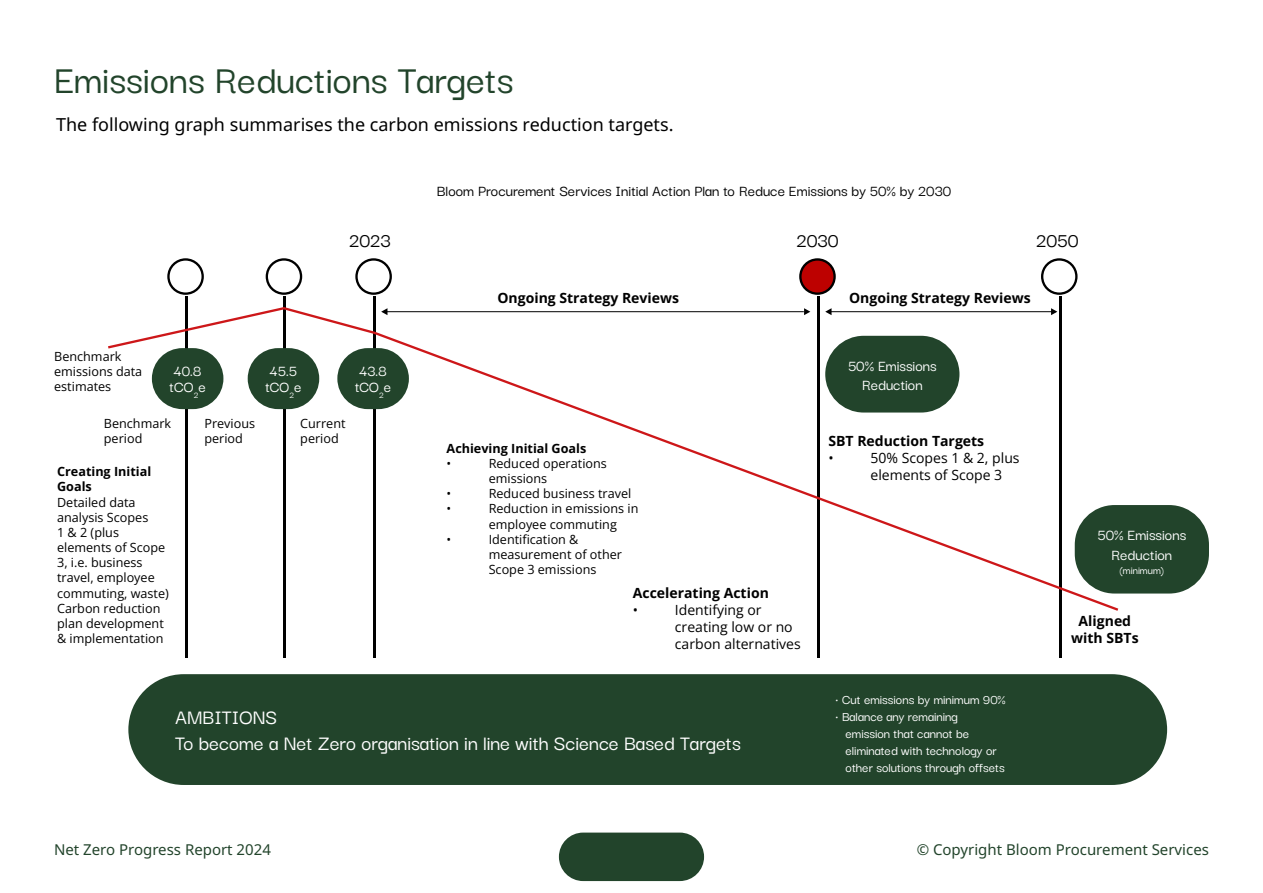
<style>
.page{position:relative;width:1263px;height:893px;background:#fff}
.page>*{position:absolute;margin:0;border:0;box-sizing:border-box;transform-origin:0 0}
.t1{font:500 42px "Darker Grotesque";color:#22442b}
.t2{font:500 22.05px/26.4px "Darker Grotesque";color:#fff}
.t3{font:500 21px "Darker Grotesque";color:#000}
.t4{font:18px "Noto Sans";color:#000}
.t5{font:500 16.35px "Darker Grotesque";color:#000}
.t6{font:500 16.35px/16.8px "Darker Grotesque";color:#fff}
.t7{font:15px "Noto Sans";color:#22442b}
.t8{font:500 14.1px/17px "Darker Grotesque";color:#fff}
.t9{font:700 13.95px/16.8px "Open Sans";color:#000;text-align:center}
.t10{font:13.95px/16.8px "Open Sans";color:#000}
.t11{font:12.6px/15.1px "Open Sans";color:#000}
.t12{font:700 12.6px/15.1px "Open Sans";color:#000}
.t13{font:500 11.7px "Darker Grotesque";color:#fff}
</style>
<div class="page">
<div style="left:128px;top:674px;width:1039px;height:111px;background:#22442b;border-radius:55px"></div>
<div style="left:355px;top:258px;width:37px;height:37px;border:2px solid #000;border-radius:50%"></div>
<div style="left:266px;top:258px;width:36px;height:37px;border:2px solid #000;border-radius:50%"></div>
<div style="left:167px;top:258px;width:37px;height:37px;border:2px solid #000;border-radius:50%"></div>
<div style="left:800px;top:259px;width:34px;height:35px;background:#bd0100;border-radius:50%"></div>
<div style="left:799px;top:258px;width:37px;height:37px;border:2px solid #000;border-radius:50%"></div>
<div style="left:1041px;top:258px;width:36px;height:37px;border:2px solid #000;border-radius:50%"></div>
<hr style="left:373px;top:296px;width:3px;height:362px;background:#000">
<hr style="left:283px;top:296px;width:3px;height:362px;background:#000">
<hr style="left:185px;top:296px;width:3px;height:362px;background:#000">
<hr style="left:817px;top:296px;width:2px;height:362px;background:#000">
<hr style="left:1059px;top:296px;width:2px;height:362px;background:#000">
<svg style="left:108px;top:306px;width:1013px;height:307px"></svg>
<div style="left:248px;top:348px;width:71px;height:61px;background:#22442b;border-radius:30px"></div>
<div style="left:337px;top:348px;width:72px;height:61px;background:#22442b;border-radius:30px"></div>
<div style="left:152px;top:348px;width:71px;height:61px;background:#22442b;border-radius:30px"></div>
<div style="left:825px;top:336px;width:134px;height:77px;background:#22442b;border-radius:38px"></div>
<div style="left:1075px;top:505px;width:134px;height:88px;background:#22442b;border-radius:40px"></div>
<hr style="left:387px;top:311px;width:417px;height:1px;background:#000">
<hr style="left:831px;top:311px;width:225px;height:1px;background:#000">
<svg style="left:825px;top:308px;width:6px;height:7px"></svg>
<svg style="left:381px;top:308px;width:6px;height:7px"></svg>
<svg style="left:1051px;top:308px;width:6px;height:7px"></svg>
<svg style="left:804px;top:308px;width:6px;height:7px"></svg>
<div style="left:559px;top:833px;width:145px;height:48px;background:#22442b;border-radius:24px"></div>
<h1 class="t1" style="left:54px;top:56px;width:461px">Emissions Reductions Targets</h1>
<h3 class="t4" style="left:56px;top:114px;width:619px">The following graph summarises the carbon emissions reduction targets.</h3>
<p class="t5" style="left:437px;top:182px;width:516px">Bloom Procurement Services Initial Action Plan to Reduce Emissions by 50% by 2030</p>
<h3 class="t3" style="left:349px;top:228px;width:43px">2023</h3>
<h3 class="t3" style="left:796px;top:228px;width:44px">2030</h3>
<h3 class="t3" style="left:1036px;top:228px;width:44px">2050</h3>
<p class="t9" style="left:497px;top:289px;width:183px">Ongoing Strategy Reviews</p>
<p class="t9" style="left:849px;top:289px;width:183px">Ongoing Strategy Reviews</p>
<p class="t11" style="left:54px;top:348px;width:90px">Benchmark emissions data estimates</p>
<p class="t11" style="left:104px;top:415px;width:69px">Benchmark period</p>
<p class="t11" style="left:204px;top:415px;width:52px">Previous period</p>
<p class="t11" style="left:300px;top:415px;width:47px">Current period</p>
<p class="t12" style="left:57px;top:464px;width:96px">Creating Initial<br>Goals</p>
<p class="t11" style="left:57px;top:494px;width:113px">Detailed data analysis Scopes<br>1 &amp; 2 (plus elements of Scope<br>3, i.e. business travel, employee commuting, waste)<br>Carbon reduction plan development &amp; implementation</p>
<p class="t6" style="left:170px;top:362px;width:38px">40.8 tCO<sub>2</sub>e</p>
<p class="t6" style="left:848px;top:355px;width:90px;line-height:19.6px;text-align:center">50% Emissions<br>Reduction</p>
<p class="t6" style="left:265px;top:362px;width:38px">45.5 tCO<sub>2</sub>e</p>
<p class="t6" style="left:355px;top:362px;width:38px">43.8 tCO<sub>2</sub>e</p>
<p class="t9" style="left:828px;top:433px;width:157px">SBT Reduction Targets</p>
<p class="t10" style="left:828px;top:449px;width:7px">•</p>
<p class="t10" style="left:870px;top:449px;width:151px">50% Scopes 1 &amp; 2, plus elements of Scope 3</p>
<p class="t12" style="left:447px;top:440px;width:141px">Achieving Initial Goals</p>
<p class="t11" style="left:447px;top:456px;width:6px">•</p>
<p class="t11" style="left:489px;top:456px;width:120px">Reduced operations emissions</p>
<p class="t11" style="left:447px;top:486px;width:6px">•</p>
<p class="t11" style="left:489px;top:486px;width:144px">Reduced business travel</p>
<p class="t11" style="left:447px;top:501px;width:6px">•</p>
<p class="t11" style="left:489px;top:501px;width:151px">Reduction in emissions in employee commuting</p>
<p class="t11" style="left:447px;top:531px;width:6px">•</p>
<p class="t11" style="left:489px;top:531px;width:135px">Identification &amp; measurement of other<br>Scope 3 emissions</p>
<p class="t9" style="left:633px;top:584px;width:138px">Accelerating Action</p>
<p class="t10" style="left:633px;top:601px;width:7px">•</p>
<p class="t10" style="left:675px;top:601px;width:127px">Identifying or creating low or no carbon alternatives</p>
<h2 class="t2" style="left:175px;top:703px;width:567px">AMBITIONS<br>To become a Net Zero organisation in line with Science Based Targets</h2>
<p class="t8" style="left:835px;top:691px;width:172px">• Cut emissions by minimum 90%</p>
<p class="t8" style="left:845px;top:708px;width:161px;text-indent:-10px">• Balance any remaining emission that cannot be eliminated with technology or other solutions through offsets</p>
<p class="t6" style="left:1097px;top:525px;width:90px;line-height:19.6px;text-align:center">50% Emissions<br>Reduction</p>
<p class="t13" style="left:1119px;top:563px;width:46px">(minimum)</p>
<p class="t9" style="left:1071px;top:612px;width:69px">Aligned with SBTs</p>
<p class="t7" style="left:54px;top:841px;width:218px">Net Zero Progress Report 2024</p>
<p class="t7" style="left:917px;top:841px;width:294px">© Copyright Bloom Procurement Services</p>
</div>
